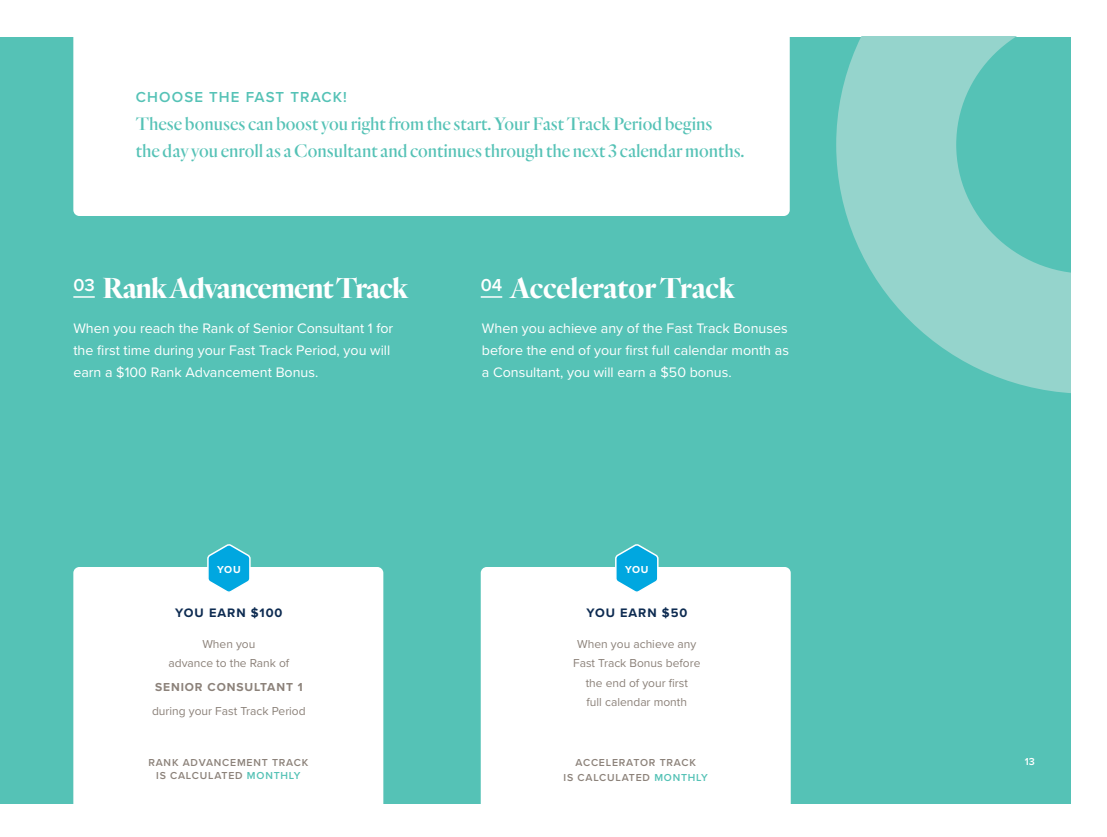
<style>
.page{position:relative;width:1107px;height:837px;background:#fff}
.page>*{position:absolute;margin:0;border:0;box-sizing:border-box;transform-origin:0 0}
.t1{font:700 30px "Quarto";letter-spacing:-.025em;color:#fff}
.t2{font:700 30px "Quarto";letter-spacing:-.005em;color:#fff}
.t3{font:500 18.75px/27.3px "Quarto";color:#55c2b6}
.t4{font:600 15px "Proxima Nova";letter-spacing:.075em;color:#55c2b6}
.t5{font:14.25px/21.8px "Proxima Nova";color:#fff}
.t6{font:700 12.75px "Proxima Nova";letter-spacing:.075em;color:#0d2b51}
.t7{font:12px/19.5px "Proxima Nova";color:#8c827a;text-align:center}
.t8{font:700 12px "Proxima Nova";letter-spacing:.075em;color:#8c827a}
.t9{font:600 10.5px/13.5px "Proxima Nova";letter-spacing:.075em;color:#8c827a;text-align:center}
.t10{font:700 10.5px "Proxima Nova";letter-spacing:.055em;color:#fff}
.t11{font:600 10.5px "Proxima Nova";color:#fff}
.s1{color:#55c2b6}
</style>
<div class="page">
<div style="left:0;top:37px;width:1071px;height:767px;background:#55c2b6"></div>
<svg style="left:836px;top:37px;width:235px;height:356px"></svg>
<div style="left:73px;top:567px;width:310px;height:243px;background:#fff;border-radius:6px"></div>
<div style="left:481px;top:567px;width:310px;height:243px;background:#fff;border-radius:6px"></div>
<div style="left:73px;top:19px;width:717px;height:197px;background:#fff;border-radius:6px"></div>
<hr style="left:73px;top:296px;width:22px;height:2px;background:#fff">
<hr style="left:481px;top:296px;width:21px;height:2px;background:#fff">
<svg style="left:615px;top:544px;width:44px;height:48px"></svg>
<svg style="left:207px;top:544px;width:44px;height:48px"></svg>
<p class="t4" style="left:136px;top:86px;width:212px">CHOOSE THE FAST TRACK!</p>
<h2 class="t3" style="left:136px;top:110px;width:610px">These bonuses can boost you right from the start. Your Fast Track Period begins<br>the day you enroll as a Consultant and continues through the next 3 calendar months.</h2>
<h1 class="t1" style="left:73px;top:268px;width:336px"><sup>03</sup> Rank Advancement Track</h1>
<h1 class="t2" style="left:481px;top:268px;width:256px"><sup>04</sup> Accelerator Track</h1>
<p class="t5" style="left:73px;top:317px;width:321px">When you reach the Rank of Senior Consultant 1 for the first time during your Fast Track Period, you will earn a $100 Rank Advancement Bonus.</p>
<p class="t5" style="left:482px;top:317px;width:309px;text-align:justify">When you achieve any of the Fast Track Bonuses before the end of your first full calendar month as a Consultant, you will earn a $50 bonus.</p>
<p class="t10" style="left:217px;top:561px;width:25px">YOU</p>
<p class="t6" style="left:175px;top:603px;width:109px">YOU EARN $100</p>
<p class="t7" style="left:169px;top:633px;width:122px">When you<br>advance to the Rank of</p>
<p class="t8" style="left:155px;top:678px;width:149px">SENIOR CONSULTANT 1</p>
<p class="t7" style="left:152px;top:701px;width:155px">during your Fast Track Period</p>
<p class="t10" style="left:625px;top:561px;width:25px">YOU</p>
<p class="t6" style="left:586px;top:603px;width:102px">YOU EARN $50</p>
<p class="t7" style="left:573px;top:633px;width:129px">When you achieve any<br>Fast Track Bonus before the end of your first<br>full calendar month</p>
<p class="t9" style="left:148px;top:755px;width:161px">RANK ADVANCEMENT TRACK<br>IS CALCULATED <span class="s1">MONTHLY</span></p>
<p class="t9" style="left:564px;top:754px;width:146px;line-height:15px">ACCELERATOR TRACK<br>IS CALCULATED <span class="s1">MONTHLY</span></p>
<p class="t11" style="left:1025px;top:754px;width:12px">13</p>
</div>
